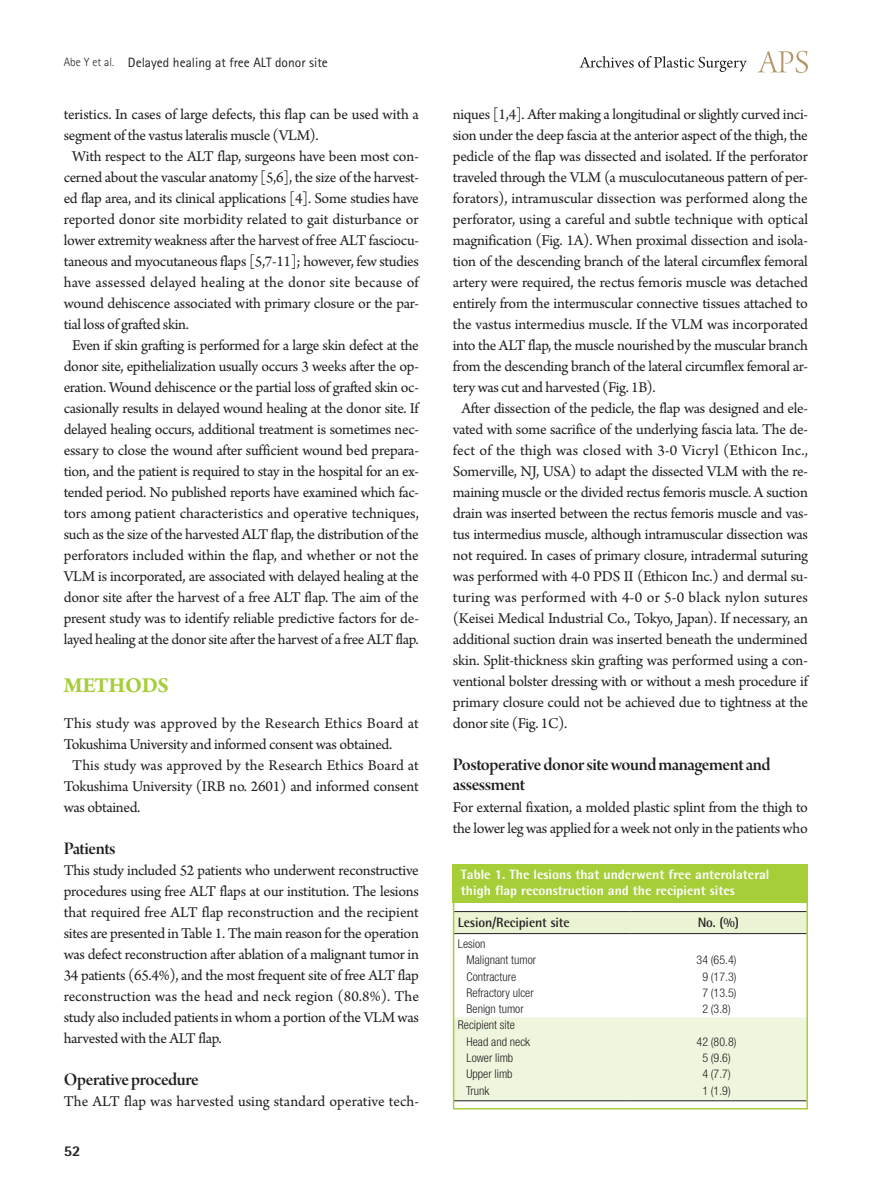
<style>
.page{position:relative;width:893px;height:1191px;background:#fff}
.page>*{position:absolute;margin:0;border:0;box-sizing:border-box;transform-origin:0 0}
.대제목{font:700 22.5px "Arno Pro";letter-spacing:-.02em;color:#a6ce39}
.중제목{font:18.75px/19.6px "Arno Pro Smbd Display";letter-spacing:-.025em;color:#231f20}
.본문{font:15.75px/21px "Arno Pro";letter-spacing:-.02em;color:#231f20;text-align:justify}
.본문_0{font:15.75px/21px "Arno Pro";letter-spacing:-.02em;color:#231f20}
.본문_0-2{font:15.75px "Arno Pro";color:#231f20}
.t1{font:800 15px "Rotis Semi Sans Std";color:#231f20}
.표그림제목{font:800 13.5px/16.2px "Rotis Semi Sans Std";color:#fff}
.하시라_제목{font:13.5px "Rotis Sans Serif Std";color:#231f20}
.표열제목{font:700 13.5px "Rotis Semi Sans Std";letter-spacing:-.01em;color:#231f20}
.표본문{font:300 condensed 12px "Helvetica Neue LT Std";color:#231f20}
.s1{font-weight:300;font-size:12px}
</style>
<div class="page">
<svg style="left:757px;top:51px;width:51px;height:22px"></svg>
<svg style="left:579px;top:56px;width:168px;height:16px"></svg>
<div style="left:456px;top:912px;width:349px;height:21px;background:#eaf3d4"></div>
<div style="left:456px;top:1017px;width:349px;height:83px;background:#eff6de"></div>
<hr style="left:454px;top:911px;width:176px;height:1px;background:#231f20">
<hr style="left:630px;top:911px;width:177px;height:1px;background:#231f20">
<hr style="left:454px;top:933px;width:176px;height:1px;background:#231f20">
<hr style="left:630px;top:933px;width:177px;height:1px;background:#231f20">
<hr style="left:454px;top:1100px;width:176px;height:1px;background:#231f20">
<hr style="left:630px;top:1100px;width:177px;height:1px;background:#231f20">
<div style="left:453px;top:864px;width:355px;height:38px;background:#a6ce39"></div>
<div style="left:453px;top:864px;width:355px;height:245px;border:2px solid #a6ce39"></div>
<p class="하시라_제목" style="left:64px;top:54px;width:266px"><span class="s1">Abe Y et al.</span> Delayed healing at free ALT donor site</p>
<p class="본문_0" style="left:64px;top:105px;width:357px">teristics. In cases of large defects, this flap can be used with a segment of the vastus lateralis muscle (VLM).</p>
<p class="본문" style="left:64px;top:147px;width:357px;text-indent:9px">With respect to the ALT flap, surgeons have been most con&shy;cerned about the vascular anatomy [5,6], the size of the harvest&shy;ed flap area, and its clinical applications [4]. Some studies have reported donor site morbidity related to gait disturbance or lower extremity weakness after the harvest of free ALT fasciocu&shy;taneous and myocutaneous flaps [5,7-11]; however, few studies have assessed delayed healing at the donor site because of wound dehiscence associated with primary closure or the par&shy;tial loss of grafted skin.</p>
<p class="본문" style="left:64px;top:336px;width:357px;text-align:center">Even if skin grafting is performed for a large skin defect at the donor site, epithelialization usually occurs 3 weeks after the op&shy;eration. Wound dehiscence or the partial loss of grafted skin oc&shy;casionally results in delayed wound healing at the donor site. If delayed healing occurs, additional treatment is sometimes nec&shy;essary to close the wound after sufficient wound bed prepara&shy;tion, and the patient is required to stay in the hospital for an ex&shy;tended period. No published reports have examined which fac&shy;tors among patient characteristics and operative techniques, such as the size of the harvested ALT flap, the distribution of the perforators included within the flap, and whether or not the VLM is incorporated, are associated with delayed healing at the donor site after the harvest of a free ALT flap. The aim of the present study was to identify reliable predictive factors for de&shy;layed healing at the donor site after the harvest of a free ALT flap.</p>
<p class="대제목" style="left:64px;top:672px;width:107px">METHODS</p>
<p class="본문_0" style="left:64px;top:714px;width:357px">This study was approved by the Research Ethics Board at<br>Tokushima University and informed consent was obtained.</p>
<p class="본문" style="left:64px;top:756px;width:357px;text-indent:9px">This study was approved by the Research Ethics Board at Tokushima University (IRB no. 2601) and informed consent was obtained.</p>
<p class="중제목" style="left:64px;top:840px;width:53px">Patients</p>
<p class="본문_0" style="left:64px;top:861px;width:357px;text-align:justify">This study included 52 patients who underwent reconstructive procedures using free ALT flaps at our institution. The lesions that required free ALT flap reconstruction and the recipient sites are presented in Table 1. The main reason for the operation was defect reconstruction after ablation of a malignant tumor in 34 patients (65.4%), and the most frequent site of free ALT flap reconstruction was the head and neck region (80.8%). The study also included patients in whom a portion of the VLM was harvested with the ALT flap.</p>
<p class="중제목" style="left:64px;top:1071px;width:136px">Operative procedure</p>
<p class="본문_0-2" style="left:64px;top:1092px;width:357px">The ALT flap was harvested using standard operative tech-</p>
<p class="t1" style="left:64px;top:1141px;width:18px">52</p>
<p class="본문_0" style="left:453px;top:105px;width:357px;text-align:justify">niques [1,4]. After making a longitudinal or slightly curved inci&shy;sion under the deep fascia at the anterior aspect of the thigh, the pedicle of the flap was dissected and isolated. If the perforator traveled through the VLM (a musculocutaneous pattern of per&shy;forators), intramuscular dissection was performed along the perforator, using a careful and subtle technique with optical magnification (Fig. 1A). When proximal dissection and isola&shy;tion of the descending branch of the lateral circumflex femoral artery were required, the rectus femoris muscle was detached entirely from the intermuscular connective tissues attached to the vastus intermedius muscle. If the VLM was incorporated into the ALT flap, the muscle nourished by the muscular branch from the descending branch of the lateral circumflex femoral ar&shy;tery was cut and harvested (Fig. 1B).</p>
<p class="본문" style="left:453px;top:399px;width:357px;text-indent:9px">After dissection of the pedicle, the flap was designed and ele&shy;vated with some sacrifice of the underlying fascia lata. The de&shy;fect of the thigh was closed with 3-0 Vicryl (Ethicon Inc., Somerville, NJ, USA) to adapt the dissected VLM with the re&shy;maining muscle or the divided rectus femoris muscle. A suction drain was inserted between the rectus femoris muscle and vas&shy;tus intermedius muscle, although intramuscular dissection was not required. In cases of primary closure, intradermal suturing was performed with 4-0 PDS II (Ethicon Inc.) and dermal su&shy;turing was performed with 4-0 or 5-0 black nylon sutures (Keisei Medical Industrial Co., Tokyo, Japan). If necessary, an additional suction drain was inserted beneath the undermined skin. Split-thickness skin grafting was performed using a con&shy;ventional bolster dressing with or without a mesh procedure if primary closure could not be achieved due to tightness at the donor site (Fig. 1C).</p>
<p class="중제목" style="left:453px;top:756px;width:319px">Postoperative donor site wound management and assessment</p>
<p class="본문_0" style="left:453px;top:798px;width:357px">For external fixation, a molded plastic splint from the thigh to the lower leg was applied for a week not only in the patients who</p>
<p class="표그림제목" style="left:461px;top:866px;width:310px">Table 1. The lesions that underwent free anterolateral thigh flap reconstruction and the recipient sites</p>
<p class="표열제목" style="left:458px;top:914px;width:113px">Lesion/Recipient site</p>
<p class="표열제목" style="left:698px;top:914px;width:43px">No. (%)</p>
<p class="표본문" style="left:458px;top:937px;width:29px">Lesion</p>
<p class="표본문" style="left:467px;top:953px;width:71px">Malignant tumor</p>
<p class="표본문" style="left:697px;top:953px;width:41px">34 (65.4)</p>
<p class="표본문" style="left:467px;top:969px;width:51px">Contracture</p>
<p class="표본문" style="left:702px;top:969px;width:36px">9 (17.3)</p>
<p class="표본문" style="left:467px;top:985px;width:69px">Refractory ulcer</p>
<p class="표본문" style="left:702px;top:985px;width:36px">7 (13.5)</p>
<p class="표본문" style="left:467px;top:1002px;width:59px">Benign tumor</p>
<p class="표본문" style="left:702px;top:1002px;width:30px">2 (3.8)</p>
<p class="표본문" style="left:458px;top:1018px;width:58px">Recipient site</p>
<p class="표본문" style="left:467px;top:1034px;width:65px">Head and neck</p>
<p class="표본문" style="left:697px;top:1034px;width:41px">42 (80.8)</p>
<p class="표본문" style="left:467px;top:1050px;width:48px">Lower limb</p>
<p class="표본문" style="left:702px;top:1050px;width:30px">5 (9.6)</p>
<p class="표본문" style="left:467px;top:1067px;width:47px">Upper limb</p>
<p class="표본문" style="left:702px;top:1067px;width:30px">4 (7.7)</p>
<p class="표본문" style="left:466px;top:1083px;width:25px">Trunk</p>
<p class="표본문" style="left:702px;top:1083px;width:30px">1 (1.9)</p>
</div>
